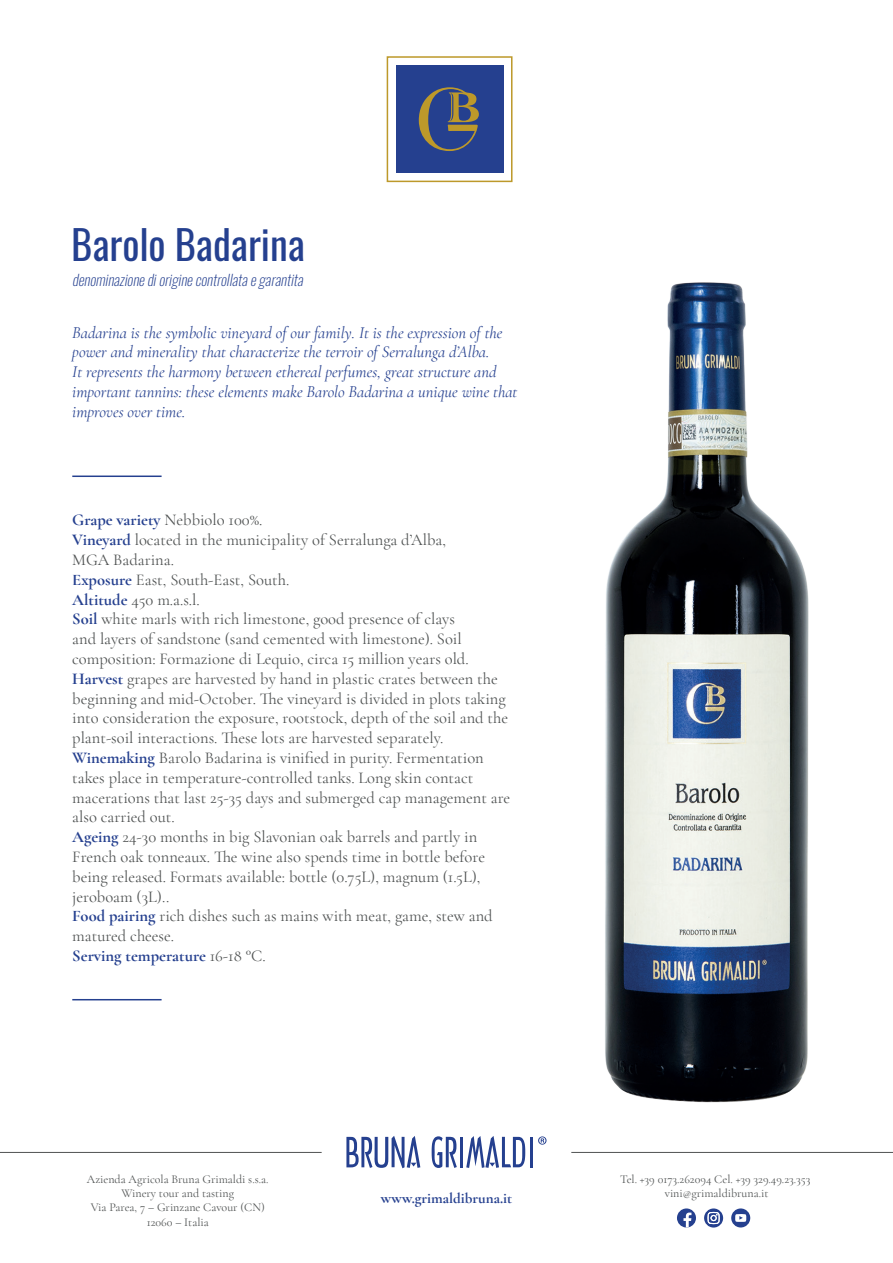
<style>
.page{position:relative;width:893px;height:1263px;background:#fff}
.page>*{position:absolute;margin:0;border:0;box-sizing:border-box;transform-origin:0 0}
.t1{font:italic 40.5px "Oswald";color:#25408f}
.t2{font:16.5px/19.8px "Cormorant Garamond";color:#4f5252}
.t3{font:italic 16.5px/19.8px "Cormorant Garamond";color:#25408f}
.t4{font:italic 200 15px "Oswald";color:#25408f}
.t5{font:700 15px "Cormorant Garamond";color:#25408f}
.t6{font:12px/14.4px "Cormorant Garamond";color:#4f5252;text-align:center}
.s1{font-weight:700;color:#25408f}
</style>
<div class="page">
<hr style="left:0;top:1152px;width:893px;height:1px;background:#4f5252">
<div style="left:322px;top:1129px;width:249px;height:47px;background:#fff"></div>
<svg style="left:677px;top:1208px;width:19px;height:19px"></svg>
<div style="left:731px;top:1208px;width:19px;height:19px;background:#25408f;border-radius:50%"></div>
<svg style="left:735px;top:1214px;width:11px;height:8px"></svg>
<svg style="left:704px;top:1208px;width:19px;height:19px"></svg>
<svg style="left:707px;top:1212px;width:13px;height:12px"></svg>
<img style="left:498px;top:282px;width:311px;height:867px">
<div style="left:396px;top:66px;width:107px;height:107px;background:#25408f"></div>
<svg style="left:419px;top:87px;width:60px;height:64px"></svg>
<div style="left:387px;top:56px;width:125px;height:126px;border:2px solid #bd992a"></div>
<hr style="left:72px;top:475px;width:90px;height:2px;background:#25408f">
<hr style="left:72px;top:999px;width:90px;height:1px;background:#25408f">
<svg style="left:346px;top:1136px;width:74px;height:32px"></svg>
<svg style="left:432px;top:1136px;width:25px;height:32px"></svg>
<hr style="left:460px;top:1137px;width:3px;height:30px;background:#25408f">
<svg style="left:466px;top:1136px;width:59px;height:32px"></svg>
<hr style="left:530px;top:1137px;width:2px;height:30px;background:#25408f">
<svg style="left:538px;top:1136px;width:8px;height:9px"></svg>
<h1 class="t1" style="left:72px;top:216px;width:241px">Barolo Badarina</h1>
<p class="t4" style="left:72px;top:270px;width:236px">denominazionedioriginecontrollataegarantita</p>
<p class="t3" style="left:72px;top:323px;width:447px">Badarina is the symbolic vineyard of our family. It is the expression of the power and minerality that characterize the terroir of Serralunga d’Alba.<br>It represents the harmony between ethereal perfumes, great structure and important tannins: these elements make Barolo Badarina a unique wine that improves over time.</p>
<p class="t2" style="left:72px;top:510px;width:439px"><span class="s1">Grape variety</span> Nebbiolo 100%.<br><span class="s1">Vineyard</span> located in the municipality of Serralunga d’Alba,<br>MGA Badarina.<br><span class="s1">Exposure</span> East, South-East, South.<br><span class="s1">Altitude</span> 450 m.a.s.l.<br><span class="s1">Soil</span> white marls with rich limestone, good presence of clays<br>and layers of sandstone (sand cemented with limestone). Soil composition: Formazione di Lequio, circa 15 million years old.<br><span class="s1">Harvest</span> grapes are harvested by hand in plastic crates between the beginning and mid-October. The vineyard is divided in plots taking into consideration the exposure, rootstock, depth of the soil and the plant-soil interactions. These lots are harvested separately.<br><span class="s1">Winemaking</span> Barolo Badarina is vinified in purity. Fermentation takes place in temperature-controlled tanks. Long skin contact macerations that last 25-35 days and submerged cap management are also carried out.<br><span class="s1">Ageing</span> 24-30 months in big Slavonian oak barrels and partly in French oak tonneaux. The wine also spends time in bottle before being released. Formats available: bottle (0.75L), magnum (1.5L), jeroboam (3L)..<br><span class="s1">Food pairing</span> rich dishes such as mains with meat, game, stew and matured cheese.<br><span class="s1">Serving temperature</span> 16-18 °C.</p>
<p class="t6" style="left:87px;top:1171px;width:183px">Azienda Agricola Bruna Grimaldi s.s.a.<br>Winery tour and tasting<br>Via Parea, 7 – Grinzane Cavour (CN)<br>12060 – Italia</p>
<p class="t5" style="left:381px;top:1189px;width:133px">www.grimaldibruna.it</p>
<p class="t6" style="left:620px;top:1171px;width:192px">Tel. +39 0173.262094 Cel. +39 329.49.23.353 vini@grimaldibruna.it</p>
</div>
